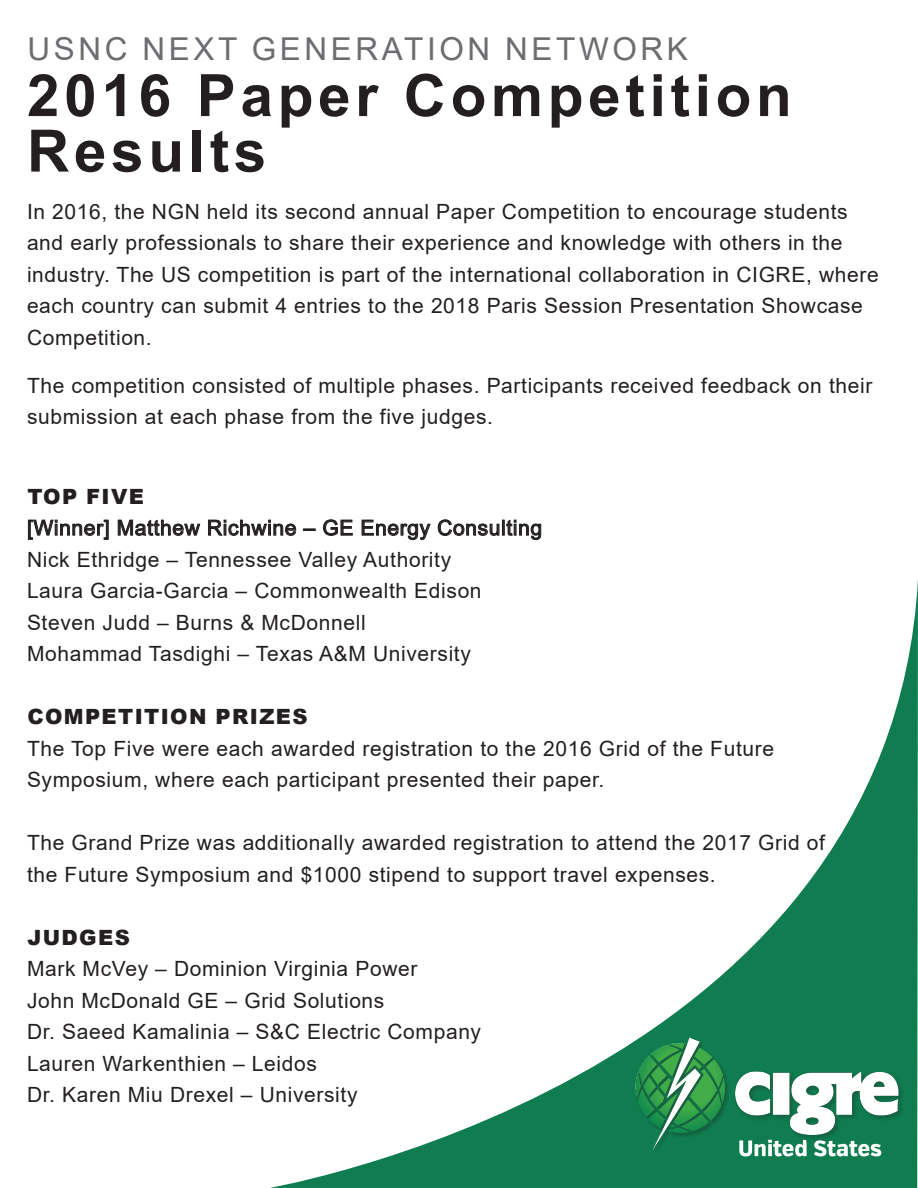
<style>
.page{position:relative;width:918px;height:1188px;background:#fff}
.page>*{position:absolute;margin:0;border:0;box-sizing:border-box;transform-origin:0 0}
.t1{font:700 58.5px "Arial";letter-spacing:.08em;color:#231f20}
.t2{font:31.5px "Arial";letter-spacing:.115em;color:#6c6d70}
.t3{font:21px/31.5px "Arial";letter-spacing:.03em;color:#231f20}
.t4{font:900 21px "Arial";letter-spacing:.065em;color:#231f20}
</style>
<div class="page">
<svg style="left:28px;top:519px;width:81px;height:21px"></svg>
<svg style="left:118px;top:520px;width:82px;height:16px"></svg>
<svg style="left:208px;top:520px;width:88px;height:16px"></svg>
<svg style="left:303px;top:529px;width:12px;height:2px"></svg>
<svg style="left:323px;top:520px;width:30px;height:16px"></svg>
<svg style="left:362px;top:520px;width:68px;height:20px"></svg>
<svg style="left:438px;top:520px;width:103px;height:20px"></svg>
<svg style="left:270px;top:579px;width:648px;height:609px"></svg>
<img style="left:610px;top:1016px;width:308px;height:161px">
<p class="t2" style="left:28px;top:27px;width:662px">USNC NEXT GENERATION NETWORK</p>
<p class="t1" style="left:27px;top:54px;width:766px">2016 Paper Competition</p>
<p class="t1" style="left:27px;top:110px;width:241px">Results</p>
<p class="t3" style="left:27px;top:195px;width:853px">In 2016, the NGN held its second annual Paper Competition to encourage students and early professionals to share their experience and knowledge with others in the industry. The US competition is part of the international collaboration in CIGRE, where each country can submit 4 entries to the 2018 Paris Session Presentation Showcase Competition.</p>
<p class="t3" style="left:27px;top:369px;width:847px">The competition consisted of multiple phases. Participants received feedback on their submission at each phase from the five judges.</p>
<p class="t4" style="left:27px;top:481px;width:118px">TOP FIVE</p>
<p class="t3" style="left:27px;top:512px;width:517px">[Winner] Matthew Richwine – GE Energy Consulting</p>
<p class="t3" style="left:27px;top:543px;width:426px">Nick Ethridge – Tennessee Valley Authority</p>
<p class="t3" style="left:27px;top:575px;width:456px">Laura Garcia-Garcia – Commonwealth Edison</p>
<p class="t3" style="left:27px;top:606px;width:340px">Steven Judd – Burns &amp; McDonnell</p>
<p class="t3" style="left:27px;top:638px;width:445px">Mohammad Tasdighi – Texas A&amp;M University</p>
<p class="t4" style="left:27px;top:701px;width:282px">COMPETITION PRIZES</p>
<p class="t3" style="left:27px;top:732px;width:749px">The Top Five were each awarded registration to the 2016 Grid of the Future<br>Symposium, where each participant presented their paper.</p>
<p class="t3" style="left:27px;top:827px;width:799px">The Grand Prize was additionally awarded registration to attend the 2017 Grid of</p>
<p class="t3" style="left:27px;top:858px;width:690px">the Future Symposium and $1000 stipend to support travel expenses.</p>
<p class="t4" style="left:27px;top:922px;width:104px">JUDGES</p>
<p class="t3" style="left:27px;top:953px;width:392px">Mark McVey – Dominion Virginia Power</p>
<p class="t3" style="left:27px;top:984px;width:359px">John McDonald GE – Grid Solutions</p>
<p class="t3" style="left:27px;top:1016px;width:456px">Dr. Saeed Kamalinia – S&amp;C Electric Company</p>
<p class="t3" style="left:27px;top:1047px;width:291px">Lauren Warkenthien – Leidos</p>
<p class="t3" style="left:27px;top:1079px;width:332px">Dr. Karen Miu Drexel – University</p>
</div>
